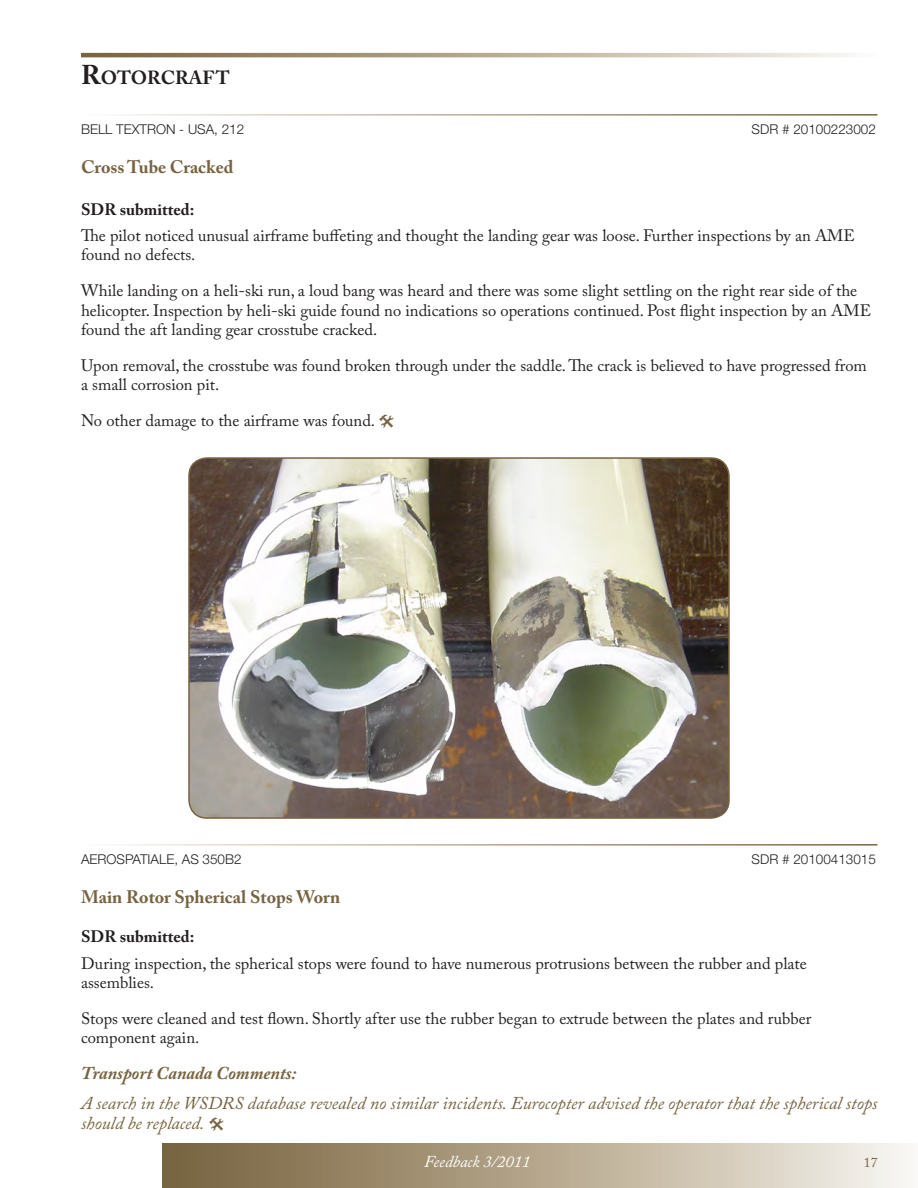
<style>
.page{position:relative;width:918px;height:1188px;background:#fff}
.page>*{position:absolute;margin:0;border:0;box-sizing:border-box;transform-origin:0 0}
.Section_Title{font:700 18.9px "Adobe Caslon Pro";color:#231f20}
.TC_comments{font:italic 18px/19.5px "Adobe Caslon Pro";color:#766340}
.Article_Title__no_ru{font:700 18px "Adobe Caslon Pro";color:#766340}
.TC_comments_heading{font:italic 700 18px "Adobe Caslon Pro";color:#766340}
.body{font:16.5px/19.5px "Adobe Caslon Pro";color:#231f20}
.body_title{font:700 16.5px "Adobe Caslon Pro";color:#231f20}
.t1{font:italic 16.5px "Adobe Caslon Pro";color:#fff}
.SDR_Title_Number_2_c{font:300 13.5px "Helvetica Neue LT Std";color:#231f20}
.t2{font:13.5px "Adobe Caslon Pro";color:#766340}
.s1{font-size:27px}
</style>
<div class="page">
<div style="left:163px;top:1144px;width:755px;height:44px;background:linear-gradient(to right,#755f37,#f8f4ec)"></div>
<svg style="left:81px;top:53px;width:772px;height:4px;background:#b5a890"></svg>
<img style="left:189px;top:458px;width:540px;height:360px">
<div style="left:188px;top:457px;width:542px;height:362px;border:2px solid #766340;border-radius:18px"></div>
<p class="Section_Title" style="left:81px;top:67px;width:150px"><span class="s1">R</span>OTORCRAFT</p>
<p class="SDR_Title_Number_2_c" style="left:81px;top:121px;width:165px">BELL TEXTRON - USA, 212</p>
<p class="SDR_Title_Number_2_c" style="left:752px;top:121px;width:126px">SDR # 20100223002</p>
<p class="Article_Title__no_ru" style="left:81px;top:157px;width:154px">Cross Tube Cracked</p>
<p class="body_title" style="left:81px;top:199px;width:115px">SDR submitted:</p>
<p class="body" style="left:81px;top:225px;width:775px">The pilot noticed unusual airframe buffeting and thought the landing gear was loose. Further inspections by an AME found no defects.</p>
<p class="body" style="left:81px;top:281px;width:792px">While landing on a heli-ski run, a loud bang was heard and there was some slight settling on the right rear side of the helicopter. Inspection by heli-ski guide found no indications so operations continued. Post flight inspection by an AME found the aft landing gear crosstube cracked.</p>
<p class="body" style="left:81px;top:355px;width:787px">Upon removal, the crosstube was found broken through under the saddle. The crack is believed to have progressed from a small corrosion pit.</p>
<p class="body" style="left:81px;top:411px;width:296px">No other damage to the airframe was found.</p>
<p class="SDR_Title_Number_2_c" style="left:81px;top:851px;width:162px">AEROSPATIALE, AS 350B2</p>
<p class="SDR_Title_Number_2_c" style="left:752px;top:851px;width:126px">SDR # 20100413015</p>
<p class="Article_Title__no_ru" style="left:81px;top:887px;width:261px">Main Rotor Spherical Stops Worn</p>
<p class="body_title" style="left:81px;top:927px;width:115px">SDR submitted:</p>
<p class="body" style="left:81px;top:953px;width:727px">During inspection, the spherical stops were found to have numerous protrusions between the rubber and plate assemblies.</p>
<p class="body" style="left:81px;top:1008px;width:732px">Stops were cleaned and test flown. Shortly after use the rubber began to extrude between the plates and rubber component again.</p>
<p class="TC_comments_heading" style="left:81px;top:1062px;width:217px">Transport Canada Comments:</p>
<p class="TC_comments" style="left:81px;top:1093px;width:798px">A search in the WSDRS database revealed no similar incidents. Eurocopter advised the operator that the spherical stops should be replaced.</p>
<p class="t1" style="left:424px;top:1152px;width:108px">Feedback 3/2011</p>
<p class="t2" style="left:864px;top:1155px;width:15px">17</p>
</div>
